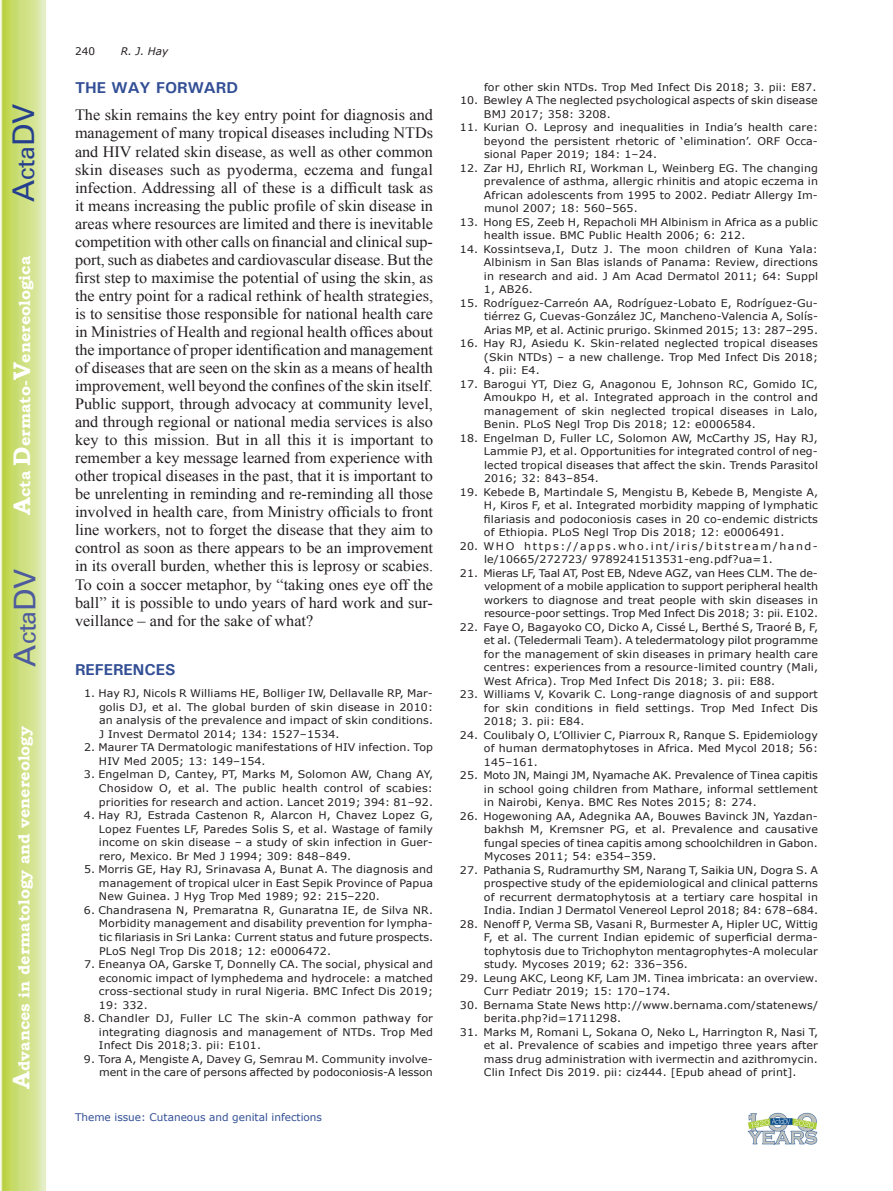
<style>
.page{position:relative;width:893px;height:1191px;background:#fff}
.page>*{position:absolute;margin:0;border:0;box-sizing:border-box;transform-origin:0 0}
.t1{font:30px "Univers";color:#4d5a9e}
.t2{font:30px "Univers";color:#253f8e}
.t3{font:15.75px/18px "Times New Roman";color:#231f20;text-align:justify}
.t4{font:700 15.75px "Bookman Old Style";color:#fff}
.t5{font:700 15.75px "Univers";color:#324f95}
.t6{font:10.5px/13.5px "Verdana";letter-spacing:.01em;color:#231f20;text-align:justify;scale:1.05 1}
.t7{font:10.5px "Verdana";color:#324f95}
.t8{font:italic 10.5px "Verdana";color:#231f20}
.t9{font:10.5px "Verdana";letter-spacing:.01em;color:#231f20}
.s1{font-size:24px}
</style>
<div class="page">
<svg style="left:1px;top:0;width:45px;height:1191px;background:#cfe084"></svg>
<img style="left:747px;top:1113px;width:71px;height:31px">
<h1 class="t2" style="left:6px;top:202px;width:100px;rotate:-90deg">A<span class="s1">cta</span>DV</h1>
<h2 class="t4" style="left:15px;top:515px;width:260px;rotate:-90deg"><span class="s1">A</span>cta <span class="s1">D</span>ermato-<span class="s1">V</span>enereologica</h2>
<h1 class="t1" style="left:7px;top:666px;width:100px;rotate:-90deg">A<span class="s1">cta</span>DV</h1>
<h2 class="t4" style="left:15px;top:1088px;width:364px;rotate:-90deg"><span class="s1">A</span>dvances in dermatology and venereology</h2>
<p class="t9" style="left:75px;top:44px;width:22px">240</p>
<p class="t8" style="left:121px;top:44px;width:49px">R. J. Hay</p>
<h2 class="t5" style="left:75px;top:78px;width:165px">THE WAY FORWARD</h2>
<p class="t3" style="left:75px;top:106px;width:360px">The skin remains the key entry point for diagnosis and management of many tropical diseases including NTDs and HIV related skin disease, as well as other common skin diseases such as pyoderma, eczema and fungal infection. Addressing all of these is a difficult task as it means increasing the public profile of skin disease in areas where resources are limited and there is inevitable competition with other calls on financial and clinical sup&shy;port, such as diabetes and cardiovascular disease. But the first step to maximise the potential of using the skin, as the entry point for a radical rethink of health strategies, is to sensitise those responsible for national health care in Ministries of Health and regional health offices about the importance of proper identification and management of diseases that are seen on the skin as a means of health improvement, well beyond the confines of the skin itself.<br>Public support, through advocacy at community level, and through regional or national media services is also key to this mission. But in all this it is important to remember a key message learned from experience with other tropical diseases in the past, that it is important to be unrelenting in reminding and re-reminding all those involved in health care, from Ministry officials to front line workers, not to forget the disease that they aim to control as soon as there appears to be an improvement in its overall burden, whether this is leprosy or scabies.<br>To coin a soccer metaphor, by “taking ones eye off the ball” it is possible to undo years of hard work and sur&shy;veillance – and for the sake of what?</p>
<h2 class="t5" style="left:75px;top:659px;width:102px">REFERENCES</h2>
<p class="t6" style="left:99px;top:687px;width:320px;text-indent:-15px">1. Hay RJ, Nicols R Williams HE, Bolliger IW, Dellavalle RP, Mar&shy;golis DJ, et al. The global burden of skin disease in 2010: an analysis of the prevalence and impact of skin conditions.<br>J Invest Dermatol 2014; 134: 1527–1534.</p>
<p class="t6" style="left:99px;top:741px;width:320px;text-indent:-15px">2. Maurer TA Dermatologic manifestations of HIV infection. Top<br>HIV Med 2005; 13: 149–154.</p>
<p class="t6" style="left:99px;top:768px;width:320px;text-indent:-15px">3. Engelman D, Cantey, PT, Marks M, Solomon AW, Chang AY, Chosidow O, et al. The public health control of scabies: priorities for research and action. Lancet 2019; 394: 81–92.</p>
<p class="t6" style="left:99px;top:808px;width:320px;text-indent:-15px">4. Hay RJ, Estrada Castenon R, Alarcon H, Chavez Lopez G, Lopez Fuentes LF, Paredes Solis S, et al. Wastage of family income on skin disease – a study of skin infection in Guer&shy;rero, Mexico. Br Med J 1994; 309: 848–849.</p>
<p class="t6" style="left:99px;top:863px;width:320px;text-indent:-15px">5. Morris GE, Hay RJ, Srinavasa A, Bunat A. The diagnosis and management of tropical ulcer in East Sepik Province of Papua New Guinea. J Hyg Trop Med 1989; 92: 215–220.</p>
<p class="t6" style="left:99px;top:903px;width:320px;text-indent:-15px">6. Chandrasena N, Premaratna R, Gunaratna IE, de Silva NR.<br>Morbidity management and disability prevention for lympha&shy;tic filariasis in Sri Lanka: Current status and future prospects.<br>PLoS Negl Trop Dis 2018; 12: e0006472.</p>
<p class="t6" style="left:99px;top:957px;width:320px;text-indent:-15px">7. Eneanya OA, Garske T, Donnelly CA. The social, physical and economic impact of lymphedema and hydrocele: a matched cross-sectional study in rural Nigeria. BMC Infect Dis 2019; 19: 332.</p>
<p class="t6" style="left:99px;top:1011px;width:320px;text-indent:-15px">8. Chandler DJ, Fuller LC The skin-A common pathway for integrating diagnosis and management of NTDs. Trop Med Infect Dis 2018;3. pii: E101.</p>
<p class="t6" style="left:84px;top:1052px;width:334px;text-align:right">9. Tora A, Mengiste A, Davey G, Semrau M. Community involve&shy;ment in the care of persons affected by podoconiosis-A lesson</p>
<p class="t7" style="left:75px;top:1110px;width:249px">Theme issue: Cutaneous and genital infections</p>
<p class="t6" style="left:484px;top:80px;width:318px">for other skin NTDs. Trop Med Infect Dis 2018; 3. pii: E87.</p>
<p class="t6" style="left:484px;top:94px;width:319px;text-indent:-24px">10. Bewley A The neglected psychological aspects of skin disease<br>BMJ 2017; 358: 3208.</p>
<p class="t6" style="left:484px;top:121px;width:320px;text-indent:-24px">11. Kurian O. Leprosy and inequalities in India’s health care: beyond the persistent rhetoric of ‘elimination’. ORF Occa&shy;sional Paper 2019; 184: 1–24.</p>
<p class="t6" style="left:484px;top:161px;width:320px;text-indent:-24px">12. Zar HJ, Ehrlich RI, Workman L, Weinberg EG. The changing prevalence of asthma, allergic rhinitis and atopic eczema in African adolescents from 1995 to 2002. Pediatr Allergy Im&shy;munol 2007; 18: 560–565.</p>
<p class="t6" style="left:484px;top:215px;width:320px;text-indent:-24px">13. Hong ES, Zeeb H, Repacholi MH Albinism in Africa as a public health issue. BMC Public Health 2006; 6: 212.</p>
<p class="t6" style="left:484px;top:242px;width:320px;text-indent:-24px">14. Kossintseva,I, Dutz J. The moon children of Kuna Yala:<br>Albinism in San Blas islands of Panama: Review, directions in research and aid. J Am Acad Dermatol 2011; 64: Suppl 1, AB26.</p>
<p class="t6" style="left:484px;top:296px;width:320px;text-indent:-24px">15. Rodríguez-Carreón AA, Rodríguez-Lobato E, Rodríguez-Gu&shy;tiérrez G, Cuevas-González JC, Mancheno-Valencia A, Solís-Arias MP, et al. Actinic prurigo. Skinmed 2015; 13: 287–295.</p>
<p class="t6" style="left:460px;top:337px;width:342px;text-align:right">16. Hay RJ, Asiedu K. Skin-related neglected tropical diseases (Skin NTDs) – a new challenge. Trop Med Infect Dis 2018;</p>
<p class="t6" style="left:484px;top:364px;width:55px">4. pii: E4.</p>
<p class="t6" style="left:484px;top:377px;width:320px;text-indent:-24px">17. Barogui YT, Diez G, Anagonou E, Johnson RC, Gomido IC, Amoukpo H, et al. Integrated approach in the control and management of skin neglected tropical diseases in Lalo, Benin. PLoS Negl Trop Dis 2018; 12: e0006584.</p>
<p class="t6" style="left:484px;top:431px;width:320px;text-indent:-24px">18. Engelman D, Fuller LC, Solomon AW, McCarthy JS, Hay RJ, Lammie PJ, et al. Opportunities for integrated control of neg&shy;lected tropical diseases that affect the skin. Trends Parasitol 2016; 32: 843–854.</p>
<p class="t6" style="left:484px;top:485px;width:320px;text-indent:-24px">19. Kebede B, Martindale S, Mengistu B, Kebede B, Mengiste A, H, Kiros F, et al. Integrated morbidity mapping of lymphatic filariasis and podoconiosis cases in 20 co-endemic districts of Ethiopia. PLoS Negl Trop Dis 2018; 12: e0006491.</p>
<p class="t6" style="left:484px;top:539px;width:320px;text-indent:-24px">20. WHO https://apps.who.int/iris/bitstream/hand&shy;le/10665/272723/ 9789241513531-eng.pdf?ua=1.</p>
<p class="t6" style="left:484px;top:566px;width:320px;text-indent:-24px">21. Mieras LF, Taal AT, Post EB, Ndeve AGZ, van Hees CLM. The de&shy;velopment of a mobile application to support peripheral health workers to diagnose and treat people with skin diseases in resource-poor settings. Trop Med Infect Dis 2018; 3: pii. E102.</p>
<p class="t6" style="left:484px;top:620px;width:320px;text-indent:-24px">22. Faye O, Bagayoko CO, Dicko A, Cissé L, Berthé S, Traoré B, F, et al. (Teledermali Team). A teledermatology pilot programme for the management of skin diseases in primary health care centres: experiences from a resource-limited country (Mali, West Africa). Trop Med Infect Dis 2018; 3. pii: E88.</p>
<p class="t6" style="left:484px;top:688px;width:320px;text-indent:-24px">23. Williams V, Kovarik C. Long-range diagnosis of and support for skin conditions in field settings. Trop Med Infect Dis 2018; 3. pii: E84.</p>
<p class="t6" style="left:484px;top:728px;width:320px;text-indent:-24px">24. Coulibaly O, L’Ollivier C, Piarroux R, Ranque S. Epidemiology of human dermatophytoses in Africa. Med Mycol 2018; 56:<br>145–161.</p>
<p class="t6" style="left:484px;top:769px;width:320px;text-indent:-24px">25. Moto JN, Maingi JM, Nyamache AK. Prevalence of Tinea capitis in school going children from Mathare, informal settlement in Nairobi, Kenya. BMC Res Notes 2015; 8: 274.</p>
<p class="t6" style="left:484px;top:809px;width:320px;text-indent:-24px">26. Hogewoning AA, Adegnika AA, Bouwes Bavinck JN, Yazdan&shy;bakhsh M, Kremsner PG, et al. Prevalence and causative fungal species of tinea capitis among schoolchildren in Gabon.<br>Mycoses 2011; 54: e354–359.</p>
<p class="t6" style="left:484px;top:863px;width:320px;text-indent:-24px">27. Pathania S, Rudramurthy SM, Narang T, Saikia UN, Dogra S. A prospective study of the epidemiological and clinical patterns of recurrent dermatophytosis at a tertiary care hospital in India. Indian J Dermatol Venereol Leprol 2018; 84: 678–684.</p>
<p class="t6" style="left:484px;top:917px;width:320px;text-indent:-24px">28. Nenoff P, Verma SB, Vasani R, Burmester A, Hipler UC, Wittig F, et al. The current Indian epidemic of superficial derma&shy;tophytosis due to Trichophyton mentagrophytes-A molecular study. Mycoses 2019; 62: 336–356.</p>
<p class="t6" style="left:484px;top:971px;width:320px;text-indent:-24px">29. Leung AKC, Leong KF, Lam JM. Tinea imbricata: an overview.<br>Curr Pediatr 2019; 15: 170–174.</p>
<p class="t6" style="left:484px;top:998px;width:320px;text-indent:-24px">30. Bernama State News http://www.bernama.com/statenews/ berita.php?id=1711298.</p>
<p class="t6" style="left:484px;top:1025px;width:320px;text-indent:-24px">31. Marks M, Romani L, Sokana O, Neko L, Harrington R, Nasi T, et al. Prevalence of scabies and impetigo three years after mass drug administration with ivermectin and azithromycin.<br>Clin Infect Dis 2019. pii: ciz444. [Epub ahead of print].</p>
</div>
